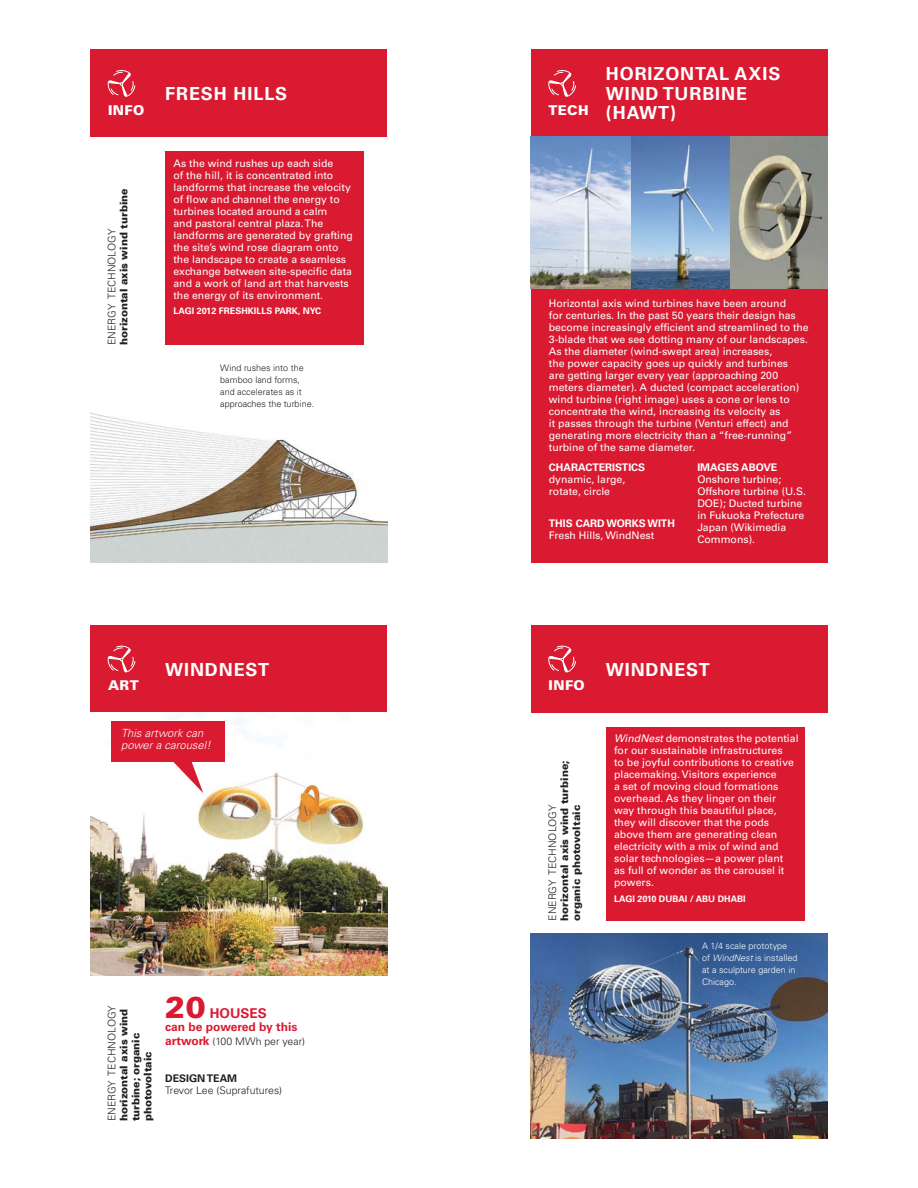
<style>
.page{position:relative;width:918px;height:1188px;background:#fff}
.page>*{position:absolute;margin:0;border:0;box-sizing:border-box;transform-origin:0 0}
.t1{font:900 30px "Univers LT Std";color:#da1a31}
.t2{font:700 18px/19.5px "Univers LT Std";letter-spacing:.05em;color:#fff}
.t3{font:900 13.5px "Univers LT Std";letter-spacing:.025em;color:#fff}
.t4{font:700 13.5px "Univers LT Std";color:#da1a31}
.t5{font:700 12px "Univers LT Std";color:#da1a31}
.t6{font:italic 300 11.25px/12px "Univers LT Std";color:#fff}
.t7{font:10.5px/12px "Univers LT Std";color:#fff}
.t8{font:900 10.5px/12px "Univers LT Std";color:#231f20}
.t9{font:300 10.5px "Univers LT Std";color:#231f20}
.t10{font:700 10.5px "Univers LT Std";color:#fff}
.t11{font:700 10.5px "Univers LT Std";color:#231f20}
.t12{font:300 9px/12px "Univers LT Std";color:#231f20}
.t13{font:300 9px/12px "Univers LT Std";color:#fff}
.t14{font:700 9px "Univers LT Std";color:#fff}
.s1{font-weight:700;font-size:12px;color:#da1a31}
.s2{font-style:italic}
</style>
<div class="page">
<img style="left:90px;top:412px;width:297px;height:151px">
<div style="left:165px;top:151px;width:199px;height:194px;background:#da1a31"></div>
<div style="left:90px;top:50px;width:297px;height:87px;background:#da1a31"></div>
<svg style="left:108px;top:70px;width:27px;height:27px"></svg>
<div style="left:531px;top:50px;width:297px;height:87px;background:#da1a31"></div>
<div style="left:531px;top:259px;width:297px;height:304px;background:#da1a31"></div>
<img style="left:531px;top:137px;width:297px;height:151px">
<svg style="left:548px;top:70px;width:28px;height:27px"></svg>
<div style="left:90px;top:625px;width:297px;height:88px;background:#da1a31"></div>
<img style="left:90px;top:713px;width:297px;height:263px">
<svg style="left:165px;top:761px;width:38px;height:32px"></svg>
<div style="left:111px;top:721px;width:114px;height:40px;background:#da1a31"></div>
<svg style="left:108px;top:645px;width:27px;height:27px"></svg>
<div style="left:531px;top:625px;width:297px;height:88px;background:#da1a31"></div>
<img style="left:531px;top:933px;width:297px;height:205px">
<div style="left:606px;top:727px;width:199px;height:193px;background:#da1a31"></div>
<svg style="left:548px;top:645px;width:28px;height:27px"></svg>
<p class="t3" style="left:108px;top:104px;width:38px">INFO</p>
<p class="t8" style="left:118px;top:345px;width:158px;rotate:-90deg">horizontal axis wind turbine</p>
<p class="t9" style="left:107px;top:345px;width:118px;rotate:-90deg">ENERGY TECHNOLOGY</p>
<h2 class="t2" style="left:165px;top:85px;width:124px">FRESH HILLS</h2>
<p class="t7" style="left:173px;top:157px;width:181px">As the wind rushes up each side<br>of the hill, it is concentrated into landforms that increase the velocity of flow and channel the energy to turbines located around a calm<br>and pastoral central plaza. The landforms are generated by grafting the site’s wind rose diagram onto the landscape to create a seamless exchange between site-specific data and a work of land art that harvests the energy of its environment.</p>
<p class="t14" style="left:173px;top:307px;width:149px">LAGI 2012 FRESHKILLS PARK, NYC</p>
<p class="t12" style="left:220px;top:362px;width:95px">Wind rushes into the bamboo land forms, and accelerates as it approaches the turbine.</p>
<p class="t3" style="left:108px;top:680px;width:32px">ART</p>
<h2 class="t2" style="left:165px;top:660px;width:105px">WINDNEST</h2>
<p class="t6" style="left:121px;top:728px;width:91px">This artwork can power a carousel!</p>
<p class="t9" style="left:107px;top:1121px;width:118px;rotate:-90deg">ENERGY TECHNOLOGY</p>
<p class="t8" style="left:118px;top:1121px;width:114px;rotate:-90deg">horizontal axis wind turbine; organic photovoltaic</p>
<h1 class="t1" style="left:165px;top:995px;width:42px">20</h1>
<p class="t4" style="left:210px;top:1008px;width:59px">HOUSES</p>
<p class="t5" style="left:165px;top:1022px;width:134px">can be powered by this</p>
<p class="t9" style="left:165px;top:1037px;width:141px"><span class="s1">artwork</span> (100 MWh per year)</p>
<p class="t11" style="left:165px;top:1074px;width:73px">DESIGN TEAM</p>
<p class="t9" style="left:165px;top:1086px;width:118px">Trevor Lee (Suprafutures)</p>
<p class="t3" style="left:549px;top:104px;width:42px">TECH</p>
<h2 class="t2" style="left:606px;top:65px;width:176px">HORIZONTAL AXIS<br>WIND TURBINE (HAWT)</h2>
<p class="t7" style="left:549px;top:298px;width:261px">Horizontal axis wind turbines have been around<br>for centuries. In the past 50 years their design has become increasingly efficient and streamlined to the 3-blade that we see dotting many of our landscapes.<br>As the diameter (wind-swept area) increases,<br>the power capacity goes up quickly and turbines<br>are getting larger every year (approaching 200 meters diameter). A ducted (compact acceleration) wind turbine (right image) uses a cone or lens to concentrate the wind, increasing its velocity as<br>it passes through the turbine (Venturi effect) and generating more electricity than a “free-running” turbine of the same diameter.</p>
<p class="t10" style="left:549px;top:463px;width:98px">CHARACTERISTICS</p>
<p class="t7" style="left:549px;top:474px;width:78px">dynamic, large, rotate, circle</p>
<p class="t10" style="left:549px;top:519px;width:128px">THIS CARD WORKS WITH</p>
<p class="t7" style="left:549px;top:530px;width:107px">Fresh Hills, WindNest</p>
<p class="t10" style="left:697px;top:463px;width:82px">IMAGES ABOVE</p>
<p class="t7" style="left:697px;top:474px;width:110px">Onshore turbine;<br>Offshore turbine (U.S.<br>DOE); Ducted turbine in Fukuoka Prefecture<br>Japan (Wikimedia<br>Commons).</p>
<p class="t3" style="left:549px;top:680px;width:38px">INFO</p>
<p class="t8" style="left:559px;top:921px;width:162px;rotate:-90deg">horizontal axis wind turbine; organic photovoltaic</p>
<p class="t9" style="left:548px;top:921px;width:118px;rotate:-90deg">ENERGY TECHNOLOGY</p>
<h2 class="t2" style="left:606px;top:660px;width:105px">WINDNEST</h2>
<p class="t7" style="left:614px;top:733px;width:186px"><span class="s2">WindNest</span> demonstrates the potential for our sustainable infrastructures<br>to be joyful contributions to creative placemaking. Visitors experience<br>a set of moving cloud formations overhead. As they linger on their way through this beautiful place, they will discover that the pods above them are generating clean electricity with a mix of wind and solar technologies—a power plant<br>as full of wonder as the carousel it powers.</p>
<p class="t14" style="left:614px;top:895px;width:133px">LAGI 2010 DUBAI / ABU DHABI</p>
<p class="t13" style="left:702px;top:940px;width:97px">A 1/4 scale prototype of <span class="s2">WindNest</span> is installed at a sculpture garden in<br>Chicago.</p>
</div>
